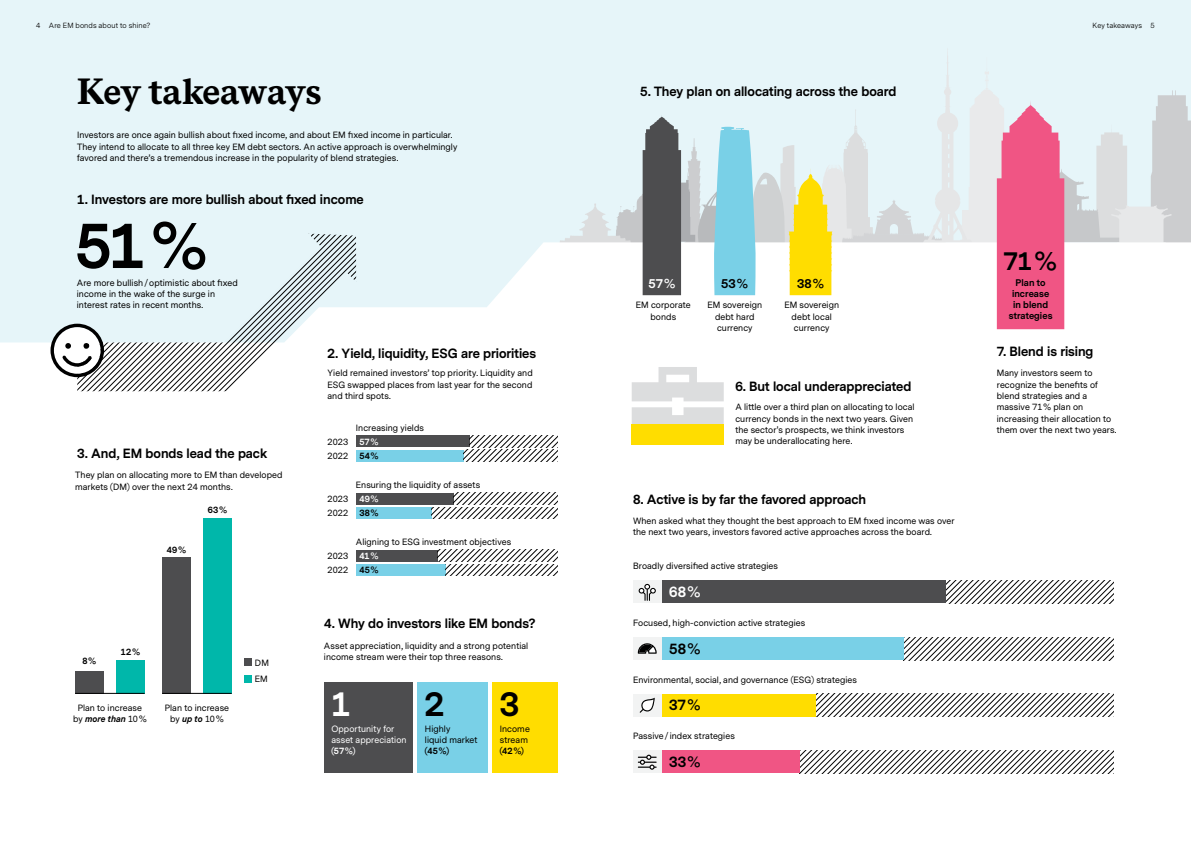
<style>
.page{position:relative;width:1191px;height:842px;background:#e6f5f9}
.page>*{position:absolute;margin:0;border:0;box-sizing:border-box;transform-origin:0 0}
.t1{font:700 60px "Vontobel Sans";color:#000}
.t2{font:700 34px "Vontobel Serif";letter-spacing:-.01em;color:#000}
.t3{font:700 32px "Vontobel Sans";color:#000}
.t4{font:700 32px "Vontobel Sans";color:#fff}
.t5{font:700 24px "Vontobel Sans";color:#000}
.t6{font:700 14px "Vontobel Sans";color:#000}
.t7{font:700 14px "Vontobel Sans";color:#fff}
.t8{font:700 12.5px "Vontobel Sans";letter-spacing:-.005em;color:#000}
.t9{font:700 12px "Vontobel Sans";color:#000}
.t10{font:700 12px "Vontobel Sans";color:#fff}
.t11{font:700 9px/10.8px "Vontobel Sans";letter-spacing:.01em;color:#000;text-align:center}
.t12{font:8.5px/11.3px "Vontobel Sans";letter-spacing:.01em;color:#000}
.t13{font:8.5px/11px "Vontobel Sans";letter-spacing:.01em;color:#fff}
.t14{font:700 8.5px "Vontobel Sans";letter-spacing:.025em;color:#000}
.t15{font:700 8.5px "Vontobel Sans";letter-spacing:.01em;color:#fff}
.t16{font:7px "Vontobel Sans";letter-spacing:.02em;color:#000}
.s1{font-weight:700;font-style:italic}
</style>
<div class="page">
<div style="left:0;top:242px;width:1191px;height:600px;background:#fff"></div>
<div style="left:116px;top:660px;width:29px;height:33px;background:#00b7aa"></div>
<div style="left:203px;top:518px;width:29px;height:175px;background:#00b7aa"></div>
<div style="left:75px;top:671px;width:28px;height:22px;background:#4d4d4f"></div>
<div style="left:162px;top:557px;width:28px;height:136px;background:#4d4d4f"></div>
<div style="left:492px;top:682px;width:66px;height:91px;background:#fd0"></div>
<div style="left:417px;top:682px;width:71px;height:91px;background:#79d0e7"></div>
<div style="left:324px;top:682px;width:89px;height:91px;background:#4d4d4f"></div>
<svg style="left:945px;top:580px;width:168px;height:23px;background:#bfbfbf"></svg>
<svg style="left:904px;top:638px;width:209px;height:22px;background:#bfbfbf"></svg>
<svg style="left:816px;top:694px;width:297px;height:22px;background:#bfbfbf"></svg>
<svg style="left:799px;top:751px;width:314px;height:22px;background:#c0bfbf"></svg>
<div style="left:661px;top:751px;width:138px;height:22px;background:#f05584"></div>
<div style="left:661px;top:694px;width:155px;height:22px;background:#fd0"></div>
<div style="left:661px;top:637px;width:243px;height:23px;background:#79d0e7"></div>
<div style="left:661px;top:580px;width:284px;height:23px;background:#4d4d4f"></div>
<div style="left:633px;top:580px;width:28px;height:23px;background:#f2f3f3"></div>
<div style="left:633px;top:637px;width:28px;height:23px;background:#f2f3f3"></div>
<div style="left:633px;top:694px;width:28px;height:22px;background:#f2f3f3"></div>
<div style="left:633px;top:751px;width:28px;height:22px;background:#f2f3f3"></div>
<svg style="left:638px;top:584px;width:18px;height:17px"></svg>
<svg style="left:638px;top:643px;width:18px;height:11px"></svg>
<svg style="left:638px;top:755px;width:18px;height:15px"></svg>
<svg style="left:639px;top:698px;width:16px;height:15px"></svg>
<div style="left:356px;top:450px;width:108px;height:11px;background:#79d0e7"></div>
<div style="left:356px;top:507px;width:76px;height:11px;background:#79d0e7"></div>
<div style="left:356px;top:564px;width:90px;height:11px;background:#79d0e7"></div>
<div style="left:356px;top:436px;width:114px;height:11px;background:#4d4d4f"></div>
<div style="left:356px;top:493px;width:98px;height:11px;background:#4d4d4f"></div>
<div style="left:356px;top:550px;width:82px;height:11px;background:#4d4d4f"></div>
<svg style="left:464px;top:436px;width:94px;height:25px;background:#bfbfbf"></svg>
<svg style="left:432px;top:493px;width:126px;height:25px;background:#bbb"></svg>
<svg style="left:438px;top:550px;width:120px;height:25px;background:#c2c5c5"></svg>
<svg style="left:77px;top:234px;width:252px;height:157px"></svg>
<svg style="left:329px;top:234px;width:27px;height:157px"></svg>
<div style="left:244px;top:659px;width:7px;height:7px;background:#4d4d4f"></div>
<div style="left:244px;top:675px;width:7px;height:7px;background:#00b7aa"></div>
<hr style="left:75px;top:693px;width:70px;height:1px;background:#000">
<hr style="left:162px;top:693px;width:70px;height:1px;background:#000">
<svg style="left:51px;top:324px;width:53px;height:53px;background:#b9babb"></svg>
<svg style="left:631px;top:407px;width:92px;height:17px;background:#dedfe0"></svg>
<svg style="left:631px;top:367px;width:92px;height:34px;background:#e7e8e8"></svg>
<div style="left:631px;top:424px;width:92px;height:21px;background:#fd0"></div>
<svg style="left:559px;top:52px;width:632px;height:277px"></svg>
<p class="t16" style="left:36px;top:21px;width:116px">4 Are EM bonds about to shine?</p>
<p class="t16" style="left:1092px;top:21px;width:64px">Key takeaways 5</p>
<h2 class="t2" style="left:77px;top:68px;width:246px">Key takeaways</h2>
<p class="t12" style="left:77px;top:130px;width:382px">Investors are once again bullish about fixed income, and about EM fixed income in particular.<br>They intend to allocate to all three key EM debt sectors. An active approach is overwhelmingly favored and there’s a tremendous increase in the popularity of blend strategies.</p>
<h3 class="t8" style="left:77px;top:191px;width:288px">1. Investors are more bullish about fixed income</h3>
<h1 class="t1" style="left:75px;top:203px;width:132px">51%</h1>
<p class="t12" style="left:77px;top:277px;width:162px">Are more bullish/optimistic about fixed income in the wake of the surge in interest rates in recent months.</p>
<h3 class="t8" style="left:77px;top:444px;width:192px">3. And, EM bonds lead the pack</h3>
<p class="t12" style="left:75px;top:470px;width:209px">They plan on allocating more to EM than developed markets (DM) over the next 24 months.</p>
<p class="t14" style="left:167px;top:543px;width:20px">49%</p>
<p class="t14" style="left:208px;top:504px;width:21px">63%</p>
<p class="t14" style="left:82px;top:654px;width:15px">8%</p>
<p class="t14" style="left:121px;top:646px;width:20px">12%</p>
<p class="t12" style="left:73px;top:703px;width:75px;line-height:11px;text-align:center">Plan to increase by <span class="s1">more than</span> 10%</p>
<p class="t12" style="left:165px;top:703px;width:66px;line-height:11px;text-align:center">Plan to increase by <span class="s1">up to</span> 10%</p>
<p class="t12" style="left:255px;top:655px;width:15px;line-height:16px">DM<br>EM</p>
<h3 class="t8" style="left:327px;top:344px;width:210px">2. Yield, liquidity, ESG are priorities</h3>
<p class="t12" style="left:327px;top:368px;width:207px;text-align:justify">Yield remained investors’ top priority. Liquidity and ESG swapped places from last year for the second and third spots.</p>
<p class="t12" style="left:356px;top:422px;width:70px">Increasing yields</p>
<p class="t12" style="left:327px;top:437px;width:22px">2023</p>
<p class="t12" style="left:327px;top:450px;width:22px">2022</p>
<p class="t15" style="left:359px;top:435px;width:20px">57%</p>
<p class="t14" style="left:359px;top:450px;width:21px">54%</p>
<p class="t12" style="left:327px;top:493px;width:22px">2023</p>
<p class="t12" style="left:327px;top:507px;width:22px">2022</p>
<p class="t12" style="left:356px;top:479px;width:126px">Ensuring the liquidity of assets</p>
<p class="t15" style="left:359px;top:493px;width:20px">49%</p>
<p class="t14" style="left:359px;top:506px;width:21px">38%</p>
<p class="t12" style="left:327px;top:550px;width:22px">2023</p>
<p class="t12" style="left:327px;top:564px;width:22px">2022</p>
<p class="t12" style="left:356px;top:536px;width:157px">Aligning to ESG investment objectives</p>
<p class="t15" style="left:359px;top:550px;width:20px">41%</p>
<p class="t14" style="left:359px;top:564px;width:21px">45%</p>
<h3 class="t8" style="left:324px;top:614px;width:213px">4. Why do investors like EM bonds?</h3>
<p class="t12" style="left:324px;top:640px;width:206px">Asset appreciation, liquidity and a strong potential income stream were their top three reasons.</p>
<h3 class="t4" style="left:331px;top:681px;width:21px">1</h3>
<h3 class="t3" style="left:425px;top:681px;width:21px">2</h3>
<h3 class="t3" style="left:500px;top:681px;width:21px">3</h3>
<p class="t13" style="left:331px;top:724px;width:77px">Opportunity for asset appreciation</p>
<p class="t15" style="left:331px;top:745px;width:25px">(57%)</p>
<p class="t12" style="left:425px;top:724px;width:54px;line-height:11px">Highly<br>liquid market</p>
<p class="t14" style="left:425px;top:745px;width:26px">(45%)</p>
<p class="t12" style="left:500px;top:724px;width:32px;line-height:11px">Income stream</p>
<p class="t14" style="left:500px;top:745px;width:26px">(42%)</p>
<h3 class="t8" style="left:640px;top:82px;width:258px">5. They plan on allocating across the board</h3>
<h3 class="t10" style="left:648px;top:275px;width:28px">57%</h3>
<h3 class="t9" style="left:721px;top:275px;width:28px">53%</h3>
<h3 class="t9" style="left:797px;top:275px;width:28px">38%</h3>
<p class="t12" style="left:636px;top:300px;width:56px;text-align:center">EM corporate bonds</p>
<p class="t12" style="left:707px;top:300px;width:56px;text-align:center">EM sovereign debt hard currency</p>
<p class="t12" style="left:784px;top:300px;width:56px;text-align:center">EM sovereign debt local currency</p>
<h3 class="t8" style="left:735px;top:378px;width:177px">6. But local underappreciated</h3>
<p class="t12" style="left:735px;top:402px;width:181px">A little over a third plan on allocating to local currency bonds in the next two years. Given the sector's prospects, we think investors may be underallocating here.</p>
<h3 class="t8" style="left:633px;top:490px;width:235px">8. Active is by far the favored approach</h3>
<p class="t12" style="left:633px;top:515px;width:323px">When asked what they thought the best approach to EM fixed income was over the next two years, investors favored active approaches across the board.</p>
<p class="t12" style="left:633px;top:561px;width:146px">Broadly diversified active strategies</p>
<h3 class="t7" style="left:669px;top:582px;width:33px">68%</h3>
<p class="t12" style="left:633px;top:617px;width:174px">Focused, high-conviction active strategies</p>
<h3 class="t6" style="left:669px;top:639px;width:32px">58%</h3>
<p class="t12" style="left:633px;top:674px;width:225px">Environmental, social, and governance (ESG) strategies</p>
<h3 class="t6" style="left:669px;top:695px;width:32px">37%</h3>
<p class="t12" style="left:633px;top:731px;width:103px">Passive/ index strategies</p>
<h3 class="t6" style="left:669px;top:752px;width:33px">33%</h3>
<h3 class="t5" style="left:1003px;top:244px;width:54px">71%</h3>
<p class="t11" style="left:1008px;top:278px;width:45px">Plan to increase in blend strategies</p>
<h3 class="t8" style="left:996px;top:342px;width:98px">7. Blend is rising</h3>
<p class="t12" style="left:996px;top:368px;width:121px">Many investors seem to recognize the benefits of blend strategies and a massive 71% plan on increasing their allocation to them over the next two years.</p>
</div>
